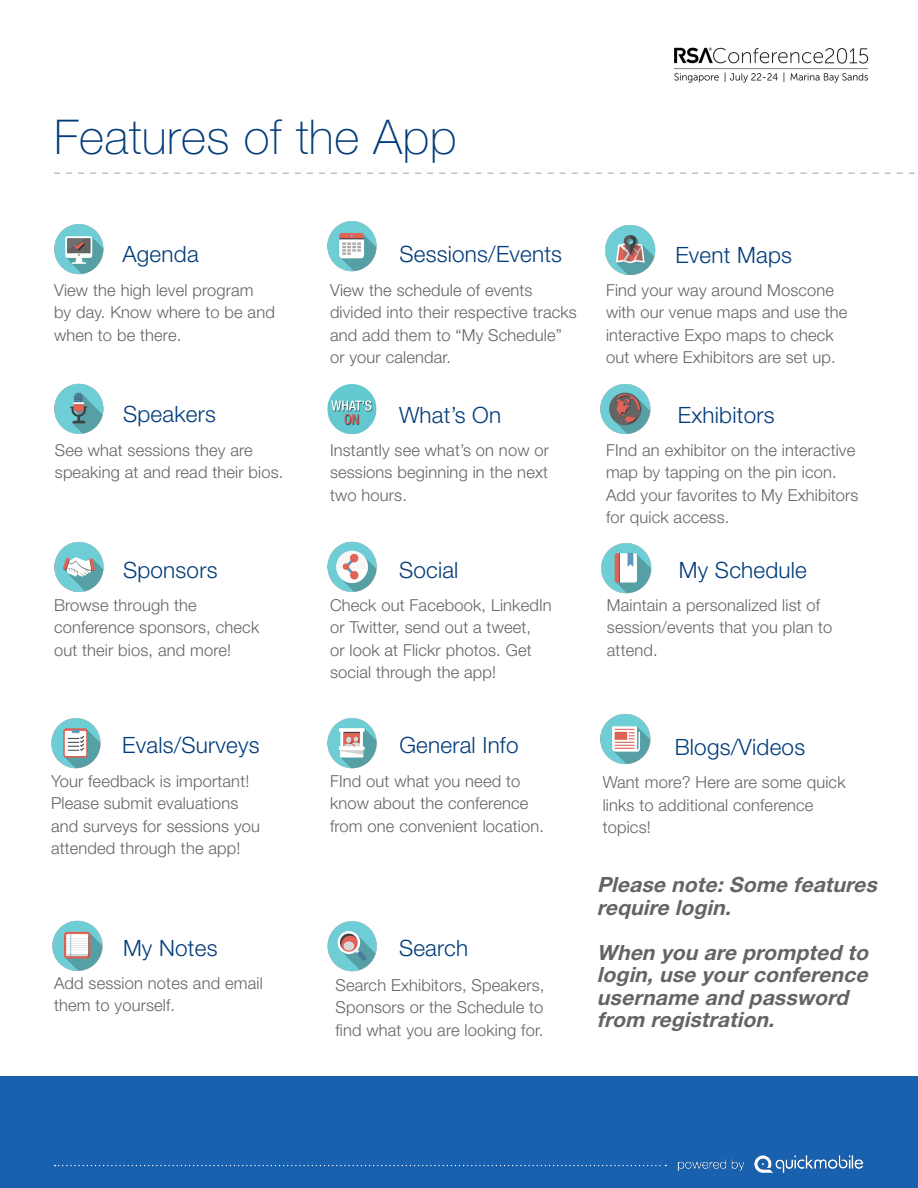
<style>
.page{position:relative;width:918px;height:1188px;background:#fff}
.page>*{position:absolute;margin:0;border:0;box-sizing:border-box;transform-origin:0 0}
.t1{font:100 48px "Helvetica Neue LT Std";letter-spacing:.01em;color:#023c7a}
.t2{font:300 22.5px "Helvetica Neue LT Std";letter-spacing:.01em;color:#023c7a}
.t3{font:italic 700 21px/22.5px "Helvetica Neue LT Std";color:#646464}
.t4{font:300 16.5px/22.5px "Helvetica Neue LT Std";letter-spacing:.01em;color:#646464}
</style>
<div class="page">
<svg style="left:54px;top:172px;width:861px;height:2px"></svg>
<div style="left:0;top:1077px;width:918px;height:111px;background:#1961af"></div>
<img style="left:677px;top:1155px;width:187px;height:18px">
<svg style="left:55px;top:1165px;width:611px;height:1px"></svg>
<img style="left:674px;top:47px;width:195px;height:36px">
<img style="left:54px;top:224px;width:50px;height:51px">
<img style="left:327px;top:221px;width:50px;height:51px">
<img style="left:605px;top:225px;width:51px;height:50px">
<img style="left:54px;top:383px;width:50px;height:51px">
<img style="left:327px;top:384px;width:50px;height:50px">
<img style="left:600px;top:384px;width:51px;height:50px">
<img style="left:54px;top:542px;width:50px;height:50px">
<img style="left:327px;top:541px;width:50px;height:51px">
<img style="left:51px;top:718px;width:50px;height:50px">
<img style="left:327px;top:718px;width:50px;height:50px">
<img style="left:52px;top:921px;width:51px;height:50px">
<img style="left:327px;top:921px;width:50px;height:51px">
<img style="left:601px;top:543px;width:51px;height:51px">
<img style="left:600px;top:714px;width:51px;height:50px">
<p class="t1" style="left:54px;top:110px;width:404px">Features of the App</p>
<p class="t2" style="left:123px;top:241px;width:78px">Agenda</p>
<p class="t2" style="left:399px;top:240px;width:164px">Sessions/Events</p>
<p class="t4" style="left:54px;top:278px;width:222px">View the high level program by day. Know where to be and when to be there.</p>
<p class="t4" style="left:330px;top:278px;width:248px">View the schedule of events divided into their respective tracks and add them to “My Schedule” or your calendar.</p>
<p class="t2" style="left:675px;top:241px;width:118px">Event Maps</p>
<p class="t4" style="left:606px;top:278px;width:243px">Find your way around Moscone with our venue maps and use the interactive Expo maps to check out where Exhibitors are set up.</p>
<p class="t2" style="left:123px;top:400px;width:94px">Speakers</p>
<p class="t2" style="left:399px;top:401px;width:104px">What’s On</p>
<p class="t2" style="left:678px;top:401px;width:98px">Exhibitors</p>
<p class="t4" style="left:55px;top:438px;width:230px">See what sessions they are speaking at and read their bios.</p>
<p class="t4" style="left:330px;top:438px;width:221px;text-align:justify">Instantly see what’s on now or sessions beginning in the next two hours.</p>
<p class="t4" style="left:606px;top:438px;width:254px">FInd an exhibitor on the interactive map by tapping on the pin icon.<br>Add your favorites to My Exhibitors for quick access.</p>
<p class="t2" style="left:123px;top:557px;width:96px">Sponsors</p>
<p class="t4" style="left:54px;top:593px;width:207px">Browse through the conference sponsors, check out their bios, and more!</p>
<p class="t2" style="left:399px;top:556px;width:61px">Social</p>
<p class="t4" style="left:330px;top:593px;width:223px">Check out Facebook, LinkedIn or Twitter, send out a tweet,<br>or look at Flickr photos. Get social through the app!</p>
<p class="t2" style="left:679px;top:556px;width:130px">My Schedule</p>
<p class="t4" style="left:607px;top:593px;width:227px">Maintain a personalized list of session/events that you plan to attend.</p>
<p class="t2" style="left:122px;top:732px;width:139px">Evals/Surveys</p>
<p class="t4" style="left:51px;top:769px;width:211px">Your feedback is important!<br>Please submit evaluations and surveys for sessions you attended through the app!</p>
<p class="t2" style="left:399px;top:732px;width:121px">General Info</p>
<p class="t4" style="left:330px;top:769px;width:216px">FInd out what you need to know about the conference from one convenient location.</p>
<p class="t2" style="left:675px;top:733px;width:132px">Blogs/Videos</p>
<p class="t4" style="left:603px;top:771px;width:244px">Want more? Here are some quick links to additional conference topics!</p>
<p class="t2" style="left:123px;top:934px;width:96px">My Notes</p>
<p class="t4" style="left:54px;top:971px;width:210px">Add session notes and email them to yourself.</p>
<p class="t2" style="left:399px;top:934px;width:71px">Search</p>
<p class="t4" style="left:336px;top:973px;width:210px;text-align:justify">Search Exhibitors, Speakers, Sponsors or the Schedule to find what you are looking for.</p>
<p class="t3" style="left:597px;top:873px;width:287px">Please note:Some features require login.</p>
<p class="t3" style="left:597px;top:941px;width:278px">When you are prompted to login,use yourconference username and password from registration.</p>
</div>
